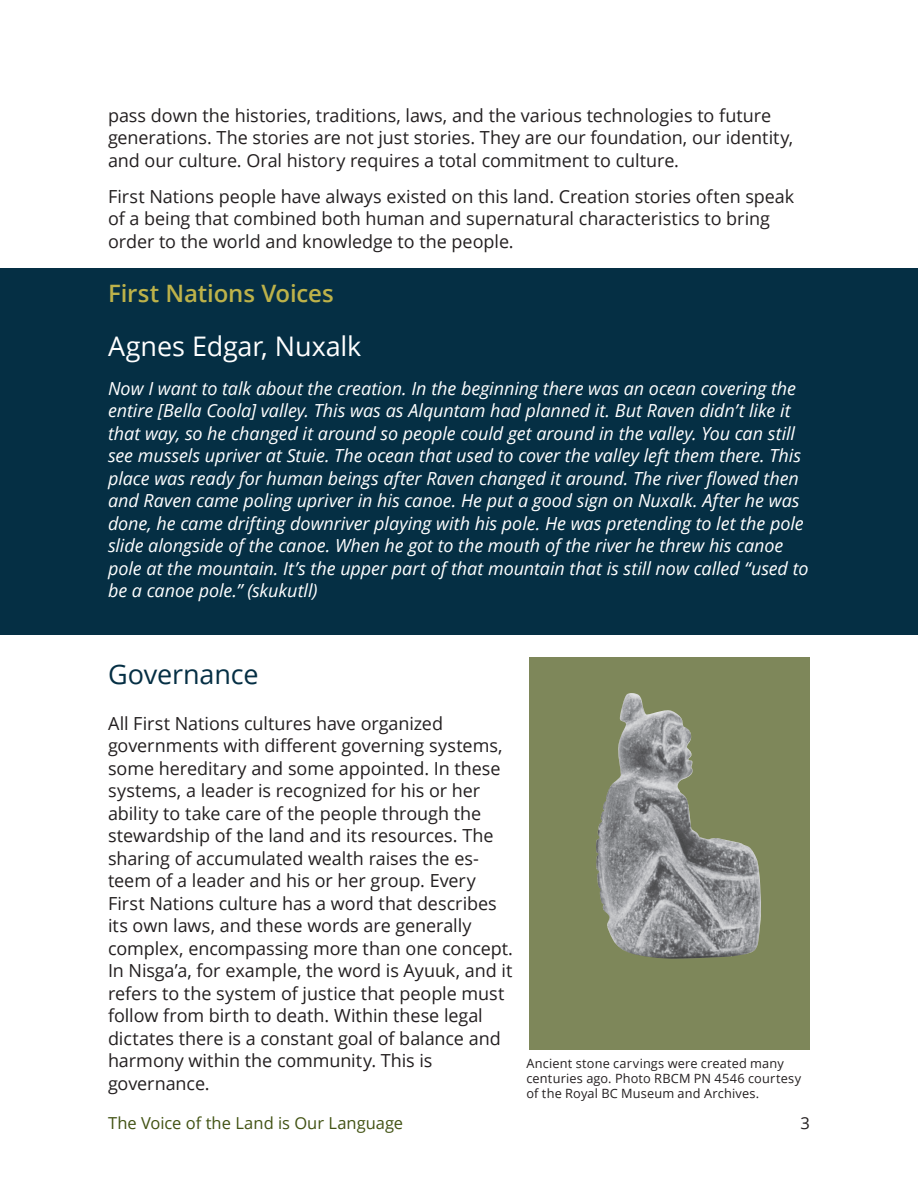
<style>
.page{position:relative;width:918px;height:1188px;background:#fff}
.page>*{position:absolute;margin:0;border:0;box-sizing:border-box;transform-origin:0 0}
.t1{font:27px "Open Sans";letter-spacing:-.005em;color:#fff}
.t2{font:27px "Open Sans";letter-spacing:-.005em;color:#052f44}
.t3{font:600 24px "Open Sans";letter-spacing:-.005em;color:#bdb24a}
.Body{font:18px/22.5px "Open Sans";letter-spacing:-.005em;color:#231f20}
.Body-2{font:italic 18px/22.5px "Open Sans";letter-spacing:-.005em;color:#fff}
.t4{font:16.5px "Open Sans";color:#425314}
.t5{font:16.5px "Open Sans";color:#231f20}
.t6{font:12.75px/15px "Open Sans";letter-spacing:.015em;color:#231f20}
</style>
<div class="page">
<div style="left:0;top:268px;width:918px;height:366px;background:#052f44"></div>
<div style="left:529px;top:657px;width:281px;height:393px;background:#7e875a"></div>
<img style="left:596px;top:693px;width:165px;height:266px">
<p class="Body" style="left:108px;top:104px;width:687px">pass down the histories, traditions, laws, and the various technologies to future generations. The stories are not just stories. They are our foundation, our identity, and our culture. Oral history requires a total commitment to culture.</p>
<p class="Body" style="left:108px;top:185px;width:688px">First Nations people have always existed on this land. Creation stories often speak of a being that combined both human and supernatural characteristics to bring order to the world and knowledge to the people.</p>
<h3 class="t3" style="left:108px;top:277px;width:227px">First Nations Voices</h3>
<h2 class="t1" style="left:108px;top:328px;width:255px">Agnes Edgar, Nuxalk</h2>
<p class="Body-2" style="left:108px;top:377px;width:702px">Now I want to talk about the creation. In the beginning there was an ocean covering the entire [Bella Coola] valley. This was as Alquntam had planned it. But Raven didn’t like it that way, so he changed it around so people could get around in the valley. You can still see mussels upriver at Stuie. The ocean that used to cover the valley left them there. This place was ready for human beings after Raven changed it around. The river flowed then and Raven came poling upriver in his canoe. He put a good sign on Nuxalk. After he was done, he came drifting downriver playing with his pole. He was pretending to let the pole slide alongside of the canoe. When he got to the mouth of the river he threw his canoe pole at the mountain. It’s the upper part of that mountain that is still now called “used to be a canoe pole.” (skukutll)</p>
<h2 class="t2" style="left:108px;top:656px;width:152px">Governance</h2>
<h1 class="Body" style="left:108px;top:711px;width:407px">All First Nations cultures have organized governments with different governing systems, some hereditary and some appointed. In these systems, a leader is recognized for his or her ability to take care of the people through the stewardship of the land and its resources. The sharing of accumulated wealth raises the es&shy;teem of a leader and his or her group. Every First Nations culture has a word that describes its own laws, and these words are generally complex, encompassing more than one concept.<br>In Nisga’a, for example, the word is Ayuuk, and it refers to the system of justice that people must follow from birth to death. Within these legal dictates there is a constant goal of balance and harmony within the community. This is governance.</h1>
<p class="t6" style="left:526px;top:1056px;width:276px">Ancient stone carvings were created many centuries ago. Photo RBCM PN 4546 courtesy of the Royal BC Museum and Archives.</p>
<p class="t4" style="left:108px;top:1112px;width:297px">The Voice of the Land is Our Language</p>
<p class="t5" style="left:801px;top:1112px;width:11px">3</p>
</div>
